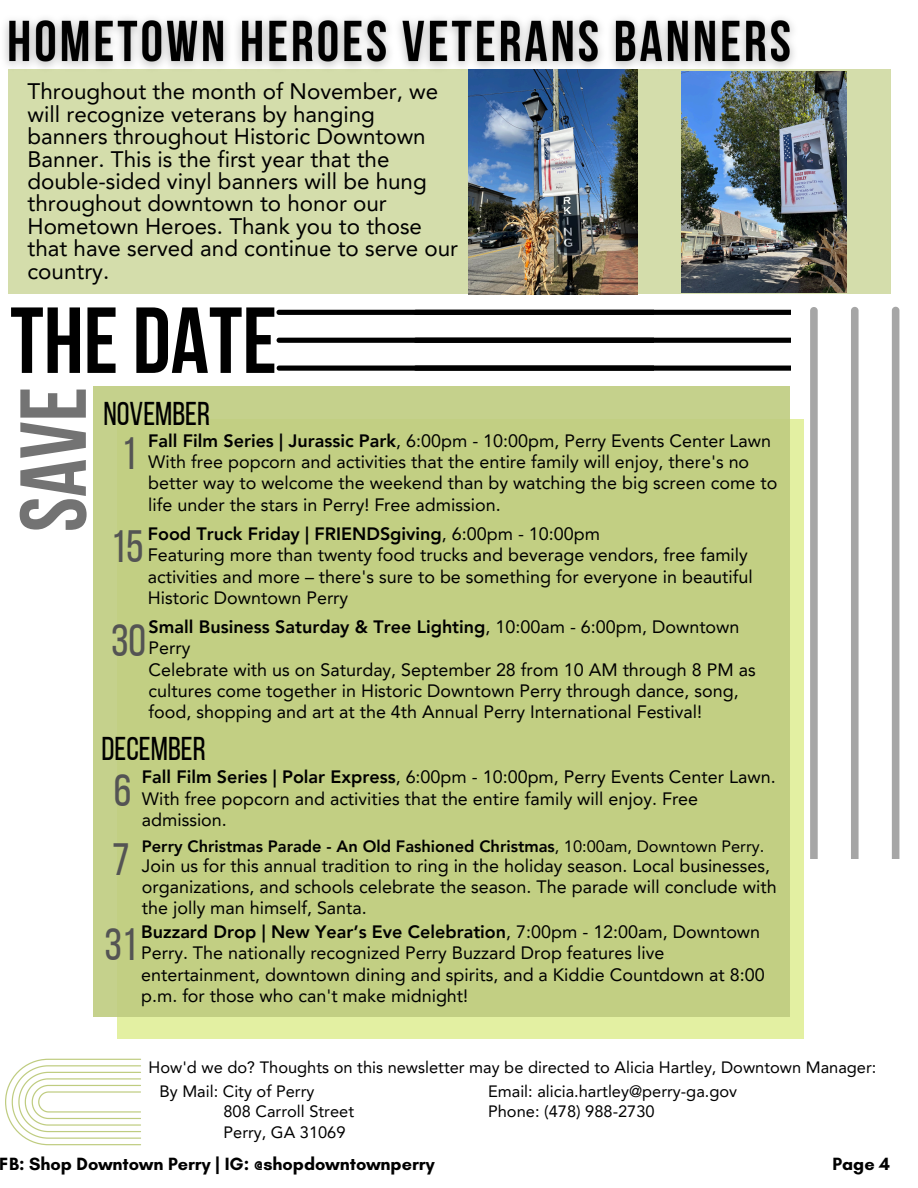
<style>
.page{position:relative;width:918px;height:1188px;background:#fff}
.page>*{position:absolute;margin:0;border:0;box-sizing:border-box;transform-origin:0 0}
.t1{font:93.6px "Bebas Neue Cyrillic";color:#000}
.t2{font:93.6px "Bebas Neue Cyrillic";color:#737373}
.t3{font:45.15px "Bebas Neue";color:#545454}
.t4{font:32.85px "Bebas Neue";color:#000}
.t5{font:22.35px/22.5px "Avenir LT Pro";color:#000}
.t6{font:18px/21.3px "Avenir LT Pro";color:#000}
.t7{font:800 18px/21.3px "Avenir LT Pro";color:#000}
.t8{font:700 18px "Glacial Indifference";color:#000}
.t9{font:16.5px "Avenir LT Pro";color:#000}
.t10{font:800 16.5px "Avenir LT Pro";color:#000}
.s1{font-weight:800}
.s2{font-weight:400}
</style>
<div class="page">
<div style="left:8px;top:69px;width:882px;height:225px;background:#d4ddab"></div>
<svg style="left:5px;top:1059px;width:136px;height:86px"></svg>
<svg style="left:277px;top:309px;width:499px;height:62px"></svg>
<div style="left:118px;top:419px;width:686px;height:619px;background:#e3f0a2"></div>
<div style="left:93px;top:386px;width:697px;height:631px;background:#bfcc80"></div>
<svg style="left:776px;top:307px;width:124px;height:552px"></svg>
<img style="left:4px;top:18px;width:801px;height:61px">
<img style="left:469px;top:69px;width:168px;height:225px">
<img style="left:681px;top:72px;width:165px;height:220px">
<p class="t5" style="left:27px;top:82px;width:432px">Throughout the month of November, we will recognize veterans by hanging banners throughout Historic Downtown Banner. This is the first year that the double-sided vinyl banners will be hung throughout downtown to honor our Hometown Heroes. Thank you to those that have served and continue to serve our country.</p>
<p class="t1" style="left:10px;top:303px;width:268px">THE DATE</p>
<p class="t2" style="left:16px;top:532px;width:147px;rotate:-90deg">SAVE</p>
<p class="t4" style="left:103px;top:400px;width:108px">NOVEMBER</p>
<p class="t6" style="left:148px;top:431px;width:624px"><span class="s1">Fall Film Series | Jurassic Park</span>, 6:00pm - 10:00pm, Perry Events Center Lawn</p>
<p class="t6" style="left:148px;top:453px;width:631px">With free popcorn and activities that the entire family will enjoy, there's no better way to welcome the weekend than by watching the big screen come to life under the stars in Perry! Free admission.</p>
<p class="t3" style="left:121px;top:435px;width:17px">1</p>
<p class="t3" style="left:111px;top:529px;width:34px">15</p>
<p class="t7" style="left:148px;top:525px;width:454px">Food Truck Friday | FRIENDSgiving<span class="s2">, 6:00pm - 10:00pm</span></p>
<p class="t6" style="left:148px;top:546px;width:607px">Featuring more than twenty food trucks and beverage vendors, free family activities and more – there's sure to be something for everyone in beautiful<br>Historic Downtown Perry</p>
<h3 class="t3" style="left:111px;top:622px;width:37px">30</h3>
<p class="t7" style="left:149px;top:618px;width:592px">Small Business Saturday &amp; Tree Lighting<span class="s2">, 10:00am - 6:00pm, Downtown<br>Perry</span></p>
<p class="t6" style="left:149px;top:661px;width:609px">Celebrate with us on Saturday, September 28 from 10 AM through 8 PM as cultures come together in Historic Downtown Perry through dance, song, food, shopping and art at the 4th Annual Perry International Festival!</p>
<p class="t4" style="left:102px;top:735px;width:106px">DECEMBER</p>
<p class="t6" style="left:142px;top:768px;width:635px"><span class="s1">Fall Film Series | Polar Express</span>, 6:00pm - 10:00pm, Perry Events Center Lawn.<br>With free popcorn and activities that the entire family will enjoy. Free admission.</p>
<p class="t3" style="left:114px;top:772px;width:19px">6</p>
<p class="t3" style="left:112px;top:841px;width:19px">7</p>
<p class="t10" style="left:142px;top:839px;width:624px">Perry Christmas Parade - An Old Fashioned Christmas<span class="s2">, 10:00am, Downtown Perry.</span></p>
<p class="t6" style="left:142px;top:857px;width:636px">Join us for this annual tradition to ring in the holiday season. Local businesses, organizations, and schools celebrate the season. The parade will conclude with the jolly man himself, Santa.</p>
<p class="t3" style="left:104px;top:927px;width:34px">31</p>
<p class="t6" style="left:141px;top:923px;width:625px"><span class="s1">Buzzard Drop | New Year’s Eve Celebration</span>, 7:00pm - 12:00am, Downtown Perry. The nationally recognized Perry Buzzard Drop features live entertainment, downtown dining and spirits, and a Kiddie Countdown at 8:00 p.m. for those who can't make midnight!</p>
<p class="t9" style="left:149px;top:1061px;width:729px">How'd we do? Thoughts on this newsletter may be directed to Alicia Hartley, Downtown Manager:</p>
<p class="t9" style="left:160px;top:1085px;width:156px">By Mail: City of Perry</p>
<p class="t9" style="left:223px;top:1105px;width:132px">808 Carroll Street</p>
<h3 class="t9" style="left:223px;top:1125px;width:124px">Perry, GA 31069</h3>
<p class="t9" style="left:488px;top:1085px;width:251px">Email: alicia.hartley@perry-ga.gov</p>
<p class="t9" style="left:488px;top:1105px;width:168px">Phone: (478) 988-2730</p>
<h1 class="t8" style="left:0;top:1152px;width:436px">FB: Shop Downtown Perry | IG: @shopdowntownperry</h1>
<h1 class="t8" style="left:832px;top:1152px;width:59px">Page 4</h1>
</div>
